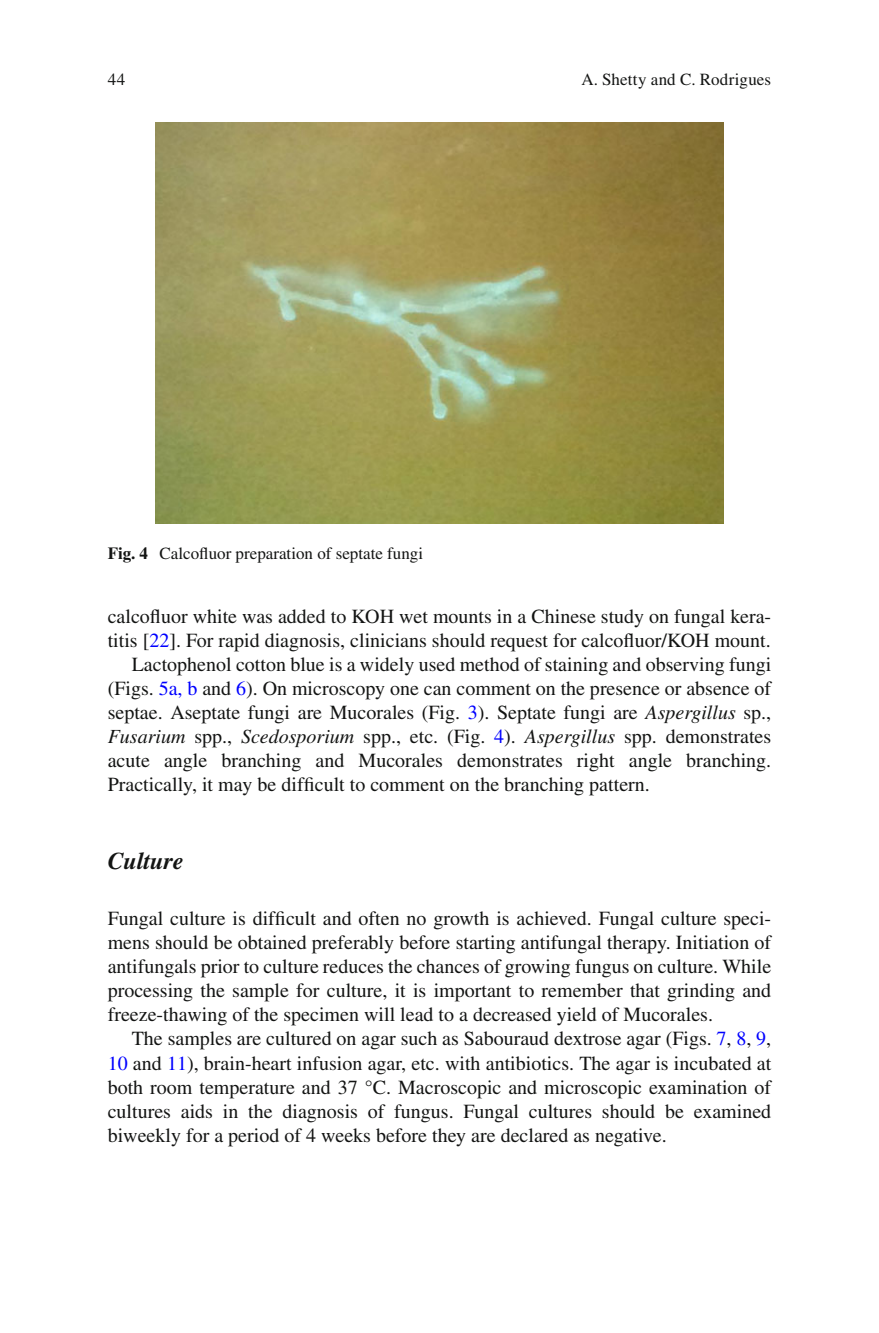
<style>
.page{position:relative;width:879px;height:1333px;background:#fff}
.page>*{position:absolute;margin:0;border:0;box-sizing:border-box;transform-origin:0 0}
.t1{font:italic 700 24px "Times";color:#131413}
.t2{font:20px/24px "Times";color:#131413;text-align:justify}
.t3{font:17px "Times";color:#131413}
.s1{font-weight:700}
.s2{color:#00f}
.s3{font-style:italic}
</style>
<div class="page">
<img style="left:156px;top:122px;width:567px;height:402px">
<p class="t3" style="left:108px;top:73px;width:19px">44</p>
<p class="t3" style="left:581px;top:73px;width:191px">A. Shetty and C. Rodrigues</p>
<p class="t3" style="left:108px;top:547px;width:317px"><span class="s1">Fig. 4</span> Calcofluor preparation of septate fungi</p>
<p class="t2" style="left:108px;top:606px;width:665px">calcofluor white was added to KOH wet mounts in a Chinese study on fungal kera-</p>
<p class="t2" style="left:108px;top:630px;width:664px">titis [ <span class="s2">22</span> ]. For rapid diagnosis, clinicians should request for calcofluor/KOH mount.</p>
<p class="t2" style="left:132px;top:654px;width:641px">Lactophenol cotton blue is a widely used method of staining and observing fungi</p>
<p class="t2" style="left:108px;top:678px;width:665px">(Figs. <span class="s2">5a, b</span> and <span class="s2">6</span> ). On microscopy one can comment on the presence or absence of</p>
<p class="t2" style="left:108px;top:702px;width:665px">septae. Aseptate fungi are Mucorales (Fig. <span class="s2">3</span> ). Septate fungi are <span class="s3">Aspergillus</span> sp.,</p>
<p class="t2" style="left:108px;top:726px;width:665px"><span class="s3">Fusarium</span> spp., <span class="s3">Scedosporium</span> spp., etc. (Fig. <span class="s2">4</span> ). <span class="s3">Aspergillus</span> spp. demonstrates</p>
<p class="t2" style="left:108px;top:750px;width:665px">acute angle branching and Mucorales demonstrates right angle branching.</p>
<p class="t2" style="left:108px;top:774px;width:543px">Practically, it may be difficult to comment on the branching pattern.</p>
<p class="t1" style="left:108px;top:852px;width:78px">Culture</p>
<p class="t2" style="left:108px;top:908px;width:665px">Fungal culture is difficult and often no growth is achieved. Fungal culture speci&shy;mens should be obtained preferably before starting antifungal therapy. Initiation of antifungals prior to culture reduces the chances of growing fungus on culture. While processing the sample for culture, it is important to remember that grinding and freeze-thawing of the specimen will lead to a decreased yield of Mucorales.</p>
<p class="t2" style="left:108px;top:1028px;width:665px;text-indent:24px">The samples are cultured on agar such as Sabouraud dextrose agar (Figs. <span class="s2">7</span> , <span class="s2">8</span> , <span class="s2">9</span> , <span class="s2">10</span> and <span class="s2">11</span> ), brain-heart infusion agar, etc. with antibiotics. The agar is incubated at both room temperature and 37 °C. Macroscopic and microscopic examination of cultures aids in the diagnosis of fungus. Fungal cultures should be examined biweekly for a period of 4 weeks before they are declared as negative.</p>
</div>
